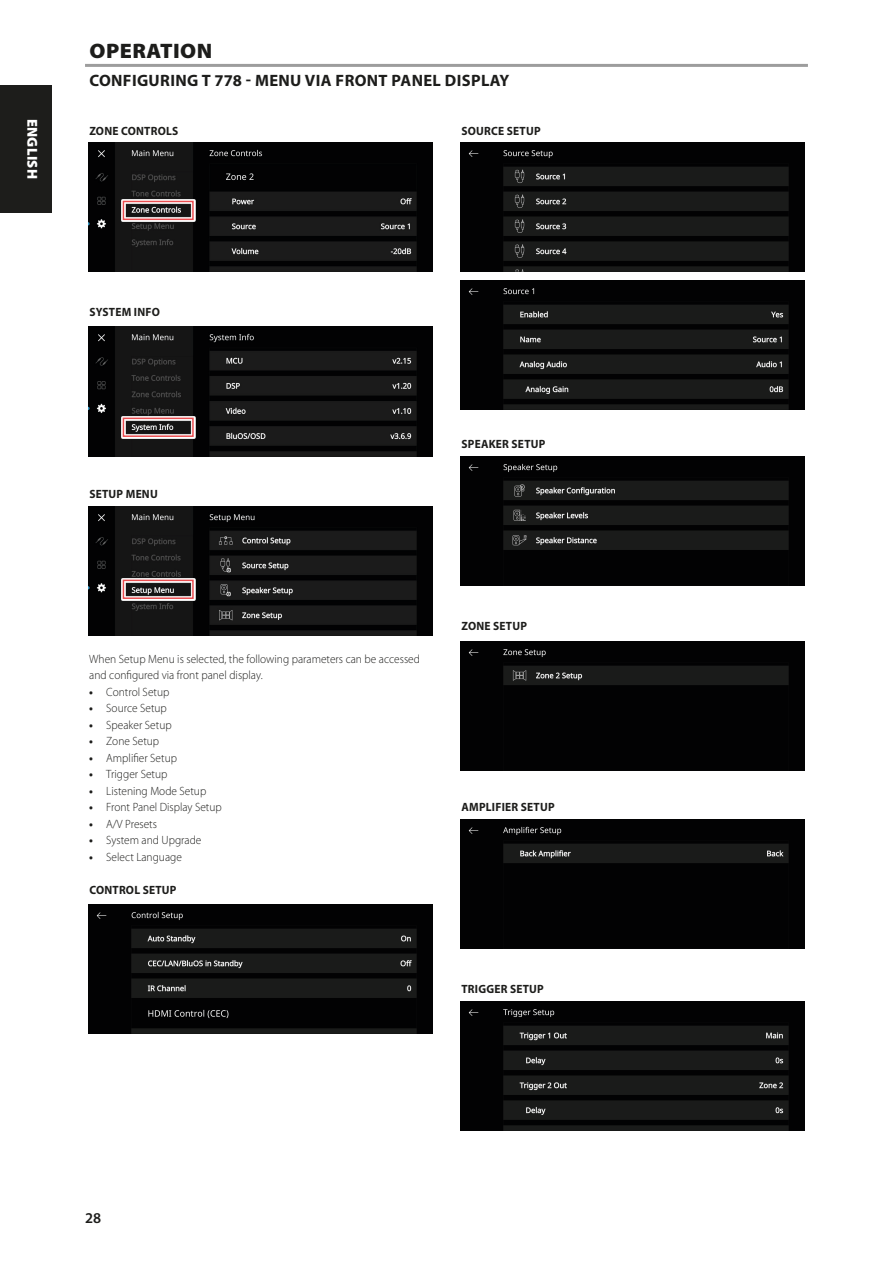
<style>
.page{position:relative;width:893px;height:1263px;background:#fff}
.page>*{position:absolute;margin:0;border:0;box-sizing:border-box;transform-origin:0 0}
.Body_copy_-_header{font:900 21px "Myriad Pro";letter-spacing:.02em;color:#1d1d1b;scale:1.05 1}
.Body_copy_-_header-2{font:700 16.5px "Myriad Pro";letter-spacing:.02em;color:#1d1d1b}
.t1{font:600 15px "Myriad Pro";color:#1d1d1b}
.Misc_-_language_tab{font:900 14.4px "Myriad Pro";letter-spacing:.02em;color:#fff}
.Body_copy_-_indent_1{font:300 12px "Myriad Pro";color:#1d1d1b;scale:.95 1}
.Body_copy_-_sub-sect{font:700 12px "Myriad Pro";letter-spacing:.02em;color:#1d1d1b;scale:.95 1}
.Body_copy_-_normal{font:300 12px/16.5px "Myriad Pro";color:#1d1d1b;scale:.95 1}
.s1{font-weight:700}
</style>
<div class="page">
<div style="left:0;top:85px;width:51px;height:128px;background:#1d1d1b"></div>
<hr style="left:85px;top:64px;width:723px;height:3px;background:#9d9d9d">
<img style="left:460px;top:142px;width:345px;height:130px">
<img style="left:460px;top:281px;width:345px;height:129px">
<img style="left:460px;top:456px;width:345px;height:129px">
<img style="left:460px;top:641px;width:345px;height:129px">
<img style="left:460px;top:820px;width:345px;height:129px">
<img style="left:460px;top:1001px;width:345px;height:129px">
<img style="left:88px;top:904px;width:345px;height:129px">
<img style="left:88px;top:142px;width:345px;height:130px">
<svg style="left:121px;top:199px;width:74px;height:23px"></svg>
<div style="left:123px;top:201px;width:71px;height:19px;border:2px solid #ea4e51"></div>
<img style="left:88px;top:327px;width:345px;height:129px">
<svg style="left:121px;top:416px;width:74px;height:23px"></svg>
<div style="left:123px;top:418px;width:71px;height:19px;border:2px solid #ea4e51"></div>
<img style="left:88px;top:506px;width:345px;height:129px">
<svg style="left:121px;top:578px;width:74px;height:23px"></svg>
<div style="left:123px;top:580px;width:71px;height:19px;border:2px solid #ea4e51"></div>
<p class="Misc_-_language_tab" style="left:42px;top:119px;width:62px;rotate:90deg">ENGLISH</p>
<p class="Body_copy_-_header" style="left:90px;top:37px;width:118px">OPERATION</p>
<p class="Body_copy_-_header-2" style="left:89px;top:70px;width:421px">CONFIGURING T 778 - MENU VIA FRONT PANEL DISPLAY</p>
<p class="Body_copy_-_sub-sect" style="left:89px;top:123px;width:95px">ZONE CONTROLS</p>
<p class="Body_copy_-_sub-sect" style="left:461px;top:123px;width:85px">SOURCE SETUP</p>
<p class="Body_copy_-_sub-sect" style="left:89px;top:304px;width:76px">SYSTEM INFO</p>
<p class="Body_copy_-_sub-sect" style="left:89px;top:486px;width:74px">SETUP MENU</p>
<p class="Body_copy_-_sub-sect" style="left:461px;top:436px;width:90px">SPEAKER SETUP</p>
<p class="Body_copy_-_normal" style="left:89px;top:650px;width:350px">When Setup Menu is selected, the following parameters can be accessed and configured via front panel display.</p>
<p class="Body_copy_-_indent_1" style="left:89px;top:684px;width:86px"><span class="s1">•</span> Control Setup</p>
<p class="Body_copy_-_indent_1" style="left:89px;top:701px;width:83px"><span class="s1">•</span> Source Setup</p>
<p class="Body_copy_-_indent_1" style="left:89px;top:717px;width:88px"><span class="s1">•</span> Speaker Setup</p>
<p class="Body_copy_-_indent_1" style="left:89px;top:734px;width:75px"><span class="s1">•</span> Zone Setup</p>
<p class="Body_copy_-_indent_1" style="left:89px;top:750px;width:94px"><span class="s1">•</span> Amplifier Setup</p>
<p class="Body_copy_-_indent_1" style="left:89px;top:767px;width:84px"><span class="s1">•</span> Trigger Setup</p>
<p class="Body_copy_-_indent_1" style="left:89px;top:783px;width:125px"><span class="s1">•</span> Listening Mode Setup</p>
<p class="Body_copy_-_indent_1" style="left:89px;top:800px;width:141px"><span class="s1">•</span> Front Panel Display Setup</p>
<p class="Body_copy_-_indent_1" style="left:89px;top:816px;width:73px"><span class="s1">•</span> A/V Presets</p>
<p class="Body_copy_-_indent_1" style="left:89px;top:833px;width:120px"><span class="s1">•</span> System and Upgrade</p>
<p class="Body_copy_-_indent_1" style="left:89px;top:849px;width:99px"><span class="s1">•</span> Select Language</p>
<p class="Body_copy_-_sub-sect" style="left:89px;top:882px;width:93px">CONTROL SETUP</p>
<p class="Body_copy_-_sub-sect" style="left:461px;top:618px;width:70px">ZONE SETUP</p>
<p class="Body_copy_-_sub-sect" style="left:461px;top:799px;width:100px">AMPLIFIER SETUP</p>
<p class="Body_copy_-_sub-sect" style="left:461px;top:981px;width:88px">TRIGGER SETUP</p>
<p class="t1" style="left:85px;top:1208px;width:18px">28</p>
</div>
